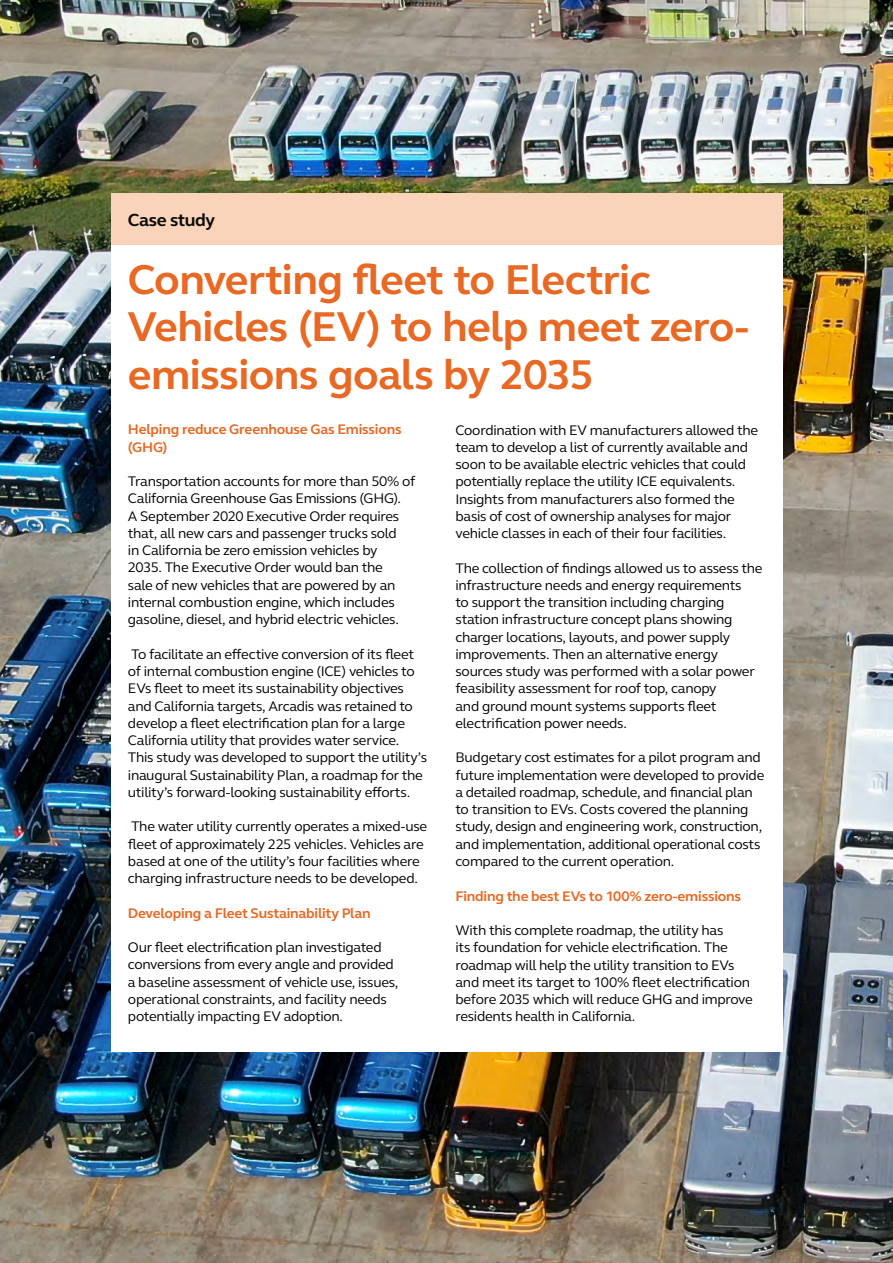
<style>
.page{position:relative;width:893px;height:1263px;background:#fff}
.page>*{position:absolute;margin:0;border:0;box-sizing:border-box;transform-origin:0 0}
.Medium_Headline___28{font:700 42.75px/47.2px "FS Elliot Pro";letter-spacing:-.015em;color:#e86924}
.Small_Subheading___1{font:700 18px "FS Elliot Pro";letter-spacing:-.025em;color:#0a0a09}
.Body_Copy___9_5_11_5{font:14.25px/17.2px "FS Elliot Pro";letter-spacing:-.02em;color:#040101}
.Body_Copy___9_5_11_5-2{font:700 14.25px/17.2px "FS Elliot Pro";letter-spacing:-.015em;color:#e86924}
</style>
<div class="page">
<img style="left:0;top:0;width:893px;height:1263px">
<div style="left:111px;top:245px;width:671px;height:807px;background:#fff"></div>
<div style="left:111px;top:193px;width:671px;height:52px;background:#fad4ba"></div>
<p class="Small_Subheading___1" style="left:128px;top:208px;width:89px">Case study</p>
<p class="Medium_Headline___28" style="left:128px;top:255px;width:622px">Converting fleet to Electric<br>Vehicles (EV) to help meet zero&shy;emissions goals by 2035</p>
<p class="Body_Copy___9_5_11_5-2" style="left:128px;top:421px;width:275px">Helping reduce Greenhouse Gas Emissions (GHG)</p>
<p class="Body_Copy___9_5_11_5" style="left:128px;top:472px;width:289px">Transportation accounts for more than 50% of California Greenhouse Gas Emissions (GHG).<br>A September 2020 Executive Order requires that, all new cars and passenger trucks sold<br>in California be zero emission vehicles by<br>2035. The Executive Order would ban the<br>sale of new vehicles that are powered by an internal combustion engine, which includes gasoline, diesel, and hybrid electric vehicles.</p>
<p class="Body_Copy___9_5_11_5" style="left:128px;top:645px;width:301px">To facilitate an effective conversion of its fleet of internal combustion engine (ICE) vehicles to EVs fleet to meet its sustainability objectives and California targets, Arcadis was retained to develop a fleet electrification plan for a large California utility that provides water service.<br>This study was developed to support the utility’s inaugural Sustainability Plan, a roadmap for the utility’s forward-looking sustainability efforts.</p>
<p class="Body_Copy___9_5_11_5" style="left:128px;top:817px;width:301px">The water utility currently operates a mixed-use fleet of approximately 225 vehicles. Vehicles are based at one of the utility’s four facilities where charging infrastructure needs to be developed.</p>
<p class="Body_Copy___9_5_11_5-2" style="left:128px;top:904px;width:244px">Developing a Fleet Sustainability Plan</p>
<p class="Body_Copy___9_5_11_5" style="left:128px;top:938px;width:272px">Our fleet electrification plan investigated conversions from every angle and provided a baseline assessment of vehicle use, issues, operational constraints, and facility needs potentially impacting EV adoption.</p>
<p class="Body_Copy___9_5_11_5" style="left:455px;top:421px;width:304px">Coordination with EV manufacturers allowed the team to develop a list of currently available and soon to be available electric vehicles that could potentially replace the utility ICE equivalents.<br>Insights from manufacturers also formed the basis of cost of ownership analyses for major vehicle classes in each of their four facilities.</p>
<p class="Body_Copy___9_5_11_5" style="left:455px;top:559px;width:309px">The collection of findings allowed us to assess the infrastructure needs and energy requirements<br>to support the transition including charging station infrastructure concept plans showing charger locations, layouts, and power supply improvements. Then an alternative energy sources study was performed with a solar power feasibility assessment for roof top, canopy<br>and ground mount systems supports fleet electrification power needs.</p>
<p class="Body_Copy___9_5_11_5" style="left:455px;top:749px;width:310px">Budgetary cost estimates for a pilot program and future implementation were developed to provide a detailed roadmap, schedule, and financial plan to transition to EVs. Costs covered the planning study, design and engineering work, construction, and implementation, additional operational costs compared to the current operation.</p>
<p class="Body_Copy___9_5_11_5-2" style="left:455px;top:887px;width:287px">Finding the best EVs to 100% zero-emissions</p>
<p class="Body_Copy___9_5_11_5" style="left:455px;top:921px;width:299px">With this complete roadmap, the utility has<br>its foundation for vehicle electrification. The roadmap will help the utility transition to EVs and meet its target to 100% fleet electrification before 2035 which will reduce GHG and improve residents health in California.</p>
</div>
